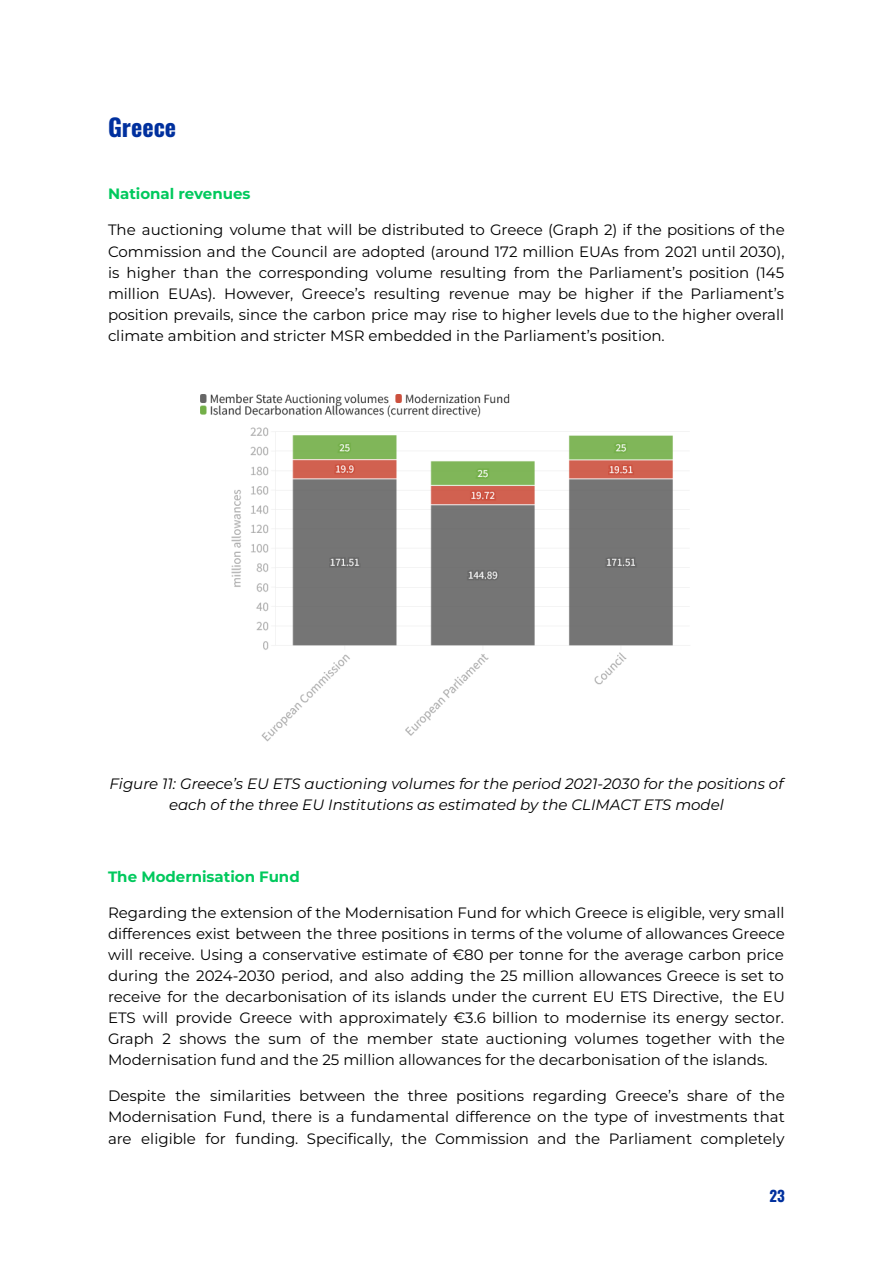
<style>
.page{position:relative;width:894px;height:1263px;background:#fff}
.page>*{position:absolute;margin:0;border:0;box-sizing:border-box;transform-origin:0 0}
.t1{font:700 24px "Oswald";color:#00309e}
.t2{font:15px/21px "Montserrat";color:#000;text-align:justify}
.t3{font:italic 15px/21px "Montserrat";color:#000;text-align:center}
.t4{font:700 15px "Montserrat";color:#00c95d}
.t5{font:700 15px "Oswald";color:#00309e}
</style>
<div class="page">
<img style="left:200px;top:394px;width:490px;height:348px">
<h1 class="t1" style="left:108px;top:108px;width:70px">Greece</h1>
<p class="t4" style="left:108px;top:185px;width:144px">National revenues</p>
<p class="t2" style="left:108px;top:220px;width:678px">The auctioning volume that will be distributed to Greece (Graph 2) if the positions of the Commission and the Council are adopted (around 172 million EUAs from 2021 until 2030), is higher than the corresponding volume resulting from the Parliament’s position (145 million EUAs). However, Greece’s resulting revenue may be higher if the Parliament’s position prevails, since the carbon price may rise to higher levels due to the higher overall climate ambition and stricter MSR embedded in the Parliament’s position.</p>
<p class="t3" style="left:109px;top:773px;width:675px">Figure 11: Greece’s EU ETS auctioning volumes for the period 2021-2030 for the positions of each of the three EU Institutions as estimated by the CLIMACT ETS model</p>
<p class="t4" style="left:108px;top:868px;width:193px">The Modernisation Fund</p>
<p class="t2" style="left:108px;top:902px;width:678px">Regarding the extension of the Modernisation Fund for which Greece is eligible, very small differences exist between the three positions in terms of the volume of allowances Greece will receive. Using a conservative estimate of €80 per tonne for the average carbon price during the 2024-2030 period, and also adding the 25 million allowances Greece is set to receive for the decarbonisation of its islands under the current EU ETS Directive, the EU ETS will provide Greece with approximately €3.6 billion to modernise its energy sector.<br>Graph 2 shows the sum of the member state auctioning volumes together with the Modernisation fund and the 25 million allowances for the decarbonisation of the islands.</p>
<p class="t2" style="left:108px;top:1086px;width:678px">Despite the similarities between the three positions regarding Greece’s share of the Modernisation Fund, there is a fundamental difference on the type of investments that are eligible for funding. Specifically, the Commission and the Parliament completely</p>
<p class="t5" style="left:769px;top:1184px;width:17px">23</p>
</div>
